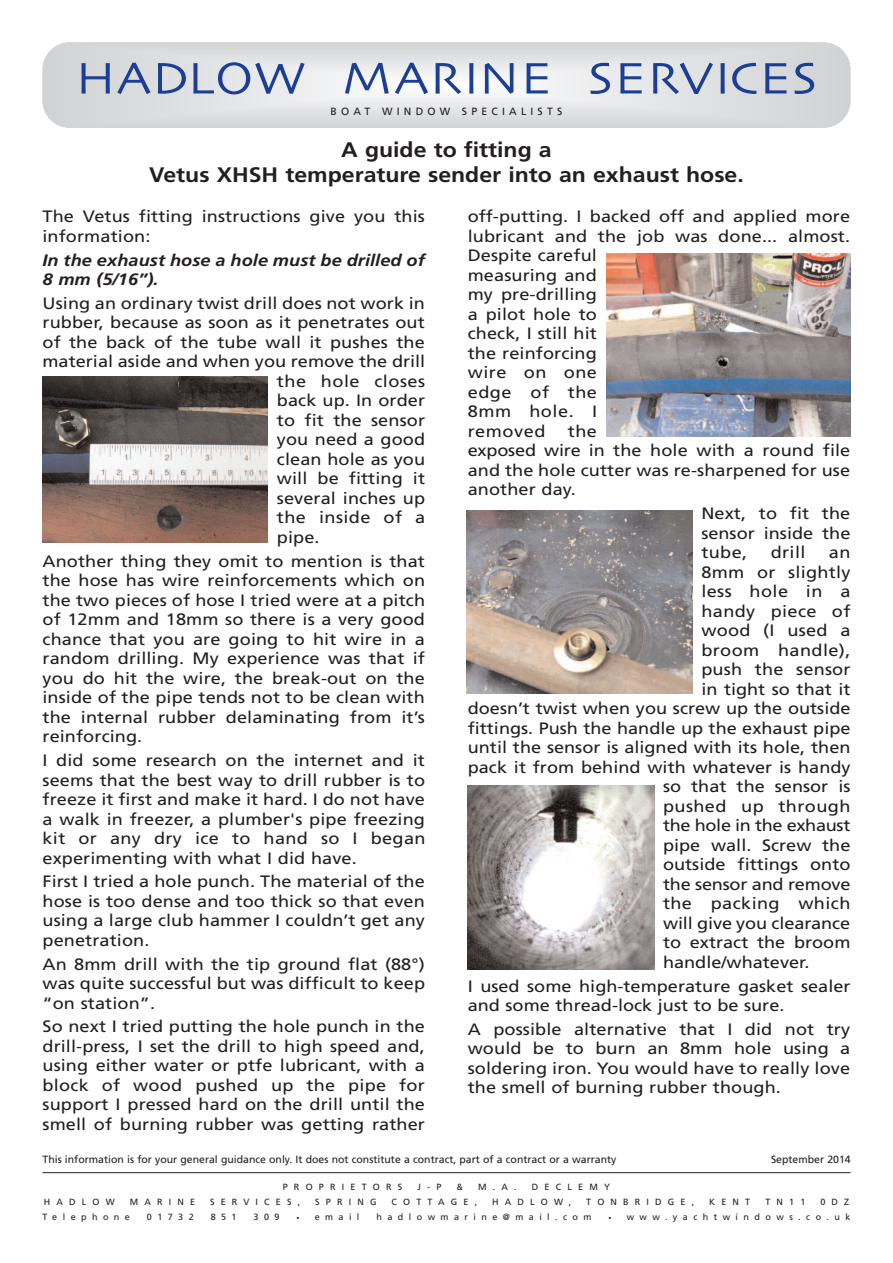
<style>
.page{position:relative;width:893px;height:1263px;background:#fff}
.page>*{position:absolute;margin:0;border:0;box-sizing:border-box;transform-origin:0 0}
.t1{font:46.5px "Skia";letter-spacing:.025em;color:#1b3f94;scale:1.1 1}
.t2{font:700 21px/25.2px "Frutiger";color:#231f20;text-align:center;scale:1.1 1}
.t3{font:16.5px/19.5px "Frutiger";letter-spacing:.005em;color:#231f20;text-align:justify;scale:1.1 1}
.t4{font:italic 700 16.5px/19.5px "Frutiger";letter-spacing:.005em;color:#231f20;scale:1.1 1}
.t5{font:16.5px "Frutiger";letter-spacing:-.015em;color:#231f20;scale:1.1 1}
.t6{font:16.5px "Frutiger";letter-spacing:.03em;color:#231f20;scale:1.1 1}
.t7{font:10.5px "Frutiger";color:#231f20}
.t8{font:10.5px "Frutiger";letter-spacing:.4em;color:#231f20}
.t9{font:9px "Frutiger";letter-spacing:.685em;color:#231f20}
.t10{font:9px "Frutiger";letter-spacing:.605em;color:#231f20}
.s1{font-size:6px}
</style>
<div class="page">
<svg style="left:49px;top:45px;width:795px;height:83px;background:#d5d6d8"></svg>
<div style="left:57px;top:43px;width:779px;height:84px;background:#d3d4d6"></div>
<div style="left:64px;top:44px;width:764px;height:83px;background:#d4d5d7"></div>
<div style="left:72px;top:44px;width:749px;height:82px;background:#d4d5d7"></div>
<div style="left:80px;top:45px;width:733px;height:80px;background:#d5d6d8"></div>
<div style="left:88px;top:46px;width:717px;height:78px;background:#d6d7d9"></div>
<div style="left:96px;top:47px;width:701px;height:76px;background:#d7d8da"></div>
<div style="left:103px;top:48px;width:687px;height:74px;background:#d8d9db"></div>
<svg style="left:111px;top:49px;width:671px;height:72px"></svg>
<div style="left:119px;top:49px;width:655px;height:72px;background:#d9dadc"></div>
<div style="left:127px;top:50px;width:639px;height:70px;background:#dadbdd"></div>
<div style="left:166px;top:55px;width:561px;height:61px;background:#dedfe1"></div>
<div style="left:205px;top:59px;width:483px;height:52px;background:#e2e3e5"></div>
<div style="left:236px;top:62px;width:421px;height:46px;background:#e6e7e9"></div>
<div style="left:267px;top:66px;width:359px;height:39px;background:#eaebec"></div>
<div style="left:298px;top:69px;width:297px;height:32px;background:#eeeeef"></div>
<div style="left:329px;top:72px;width:234px;height:26px;background:#f1f2f3"></div>
<div style="left:361px;top:76px;width:171px;height:18px;background:#f5f5f6"></div>
<div style="left:392px;top:79px;width:109px;height:12px;background:#f9f9f9"></div>
<div style="left:423px;top:83px;width:47px;height:5px;background:#fdfdfd"></div>
<hr style="left:43px;top:1172px;width:807px;height:1px;background:#231f20">
<img style="left:606px;top:253px;width:244px;height:183px">
<img style="left:467px;top:510px;width:225px;height:183px">
<img style="left:468px;top:785px;width:186px;height:184px">
<img style="left:43px;top:376px;width:225px;height:166px">
<h1 class="t1" style="left:76px;top:50px;width:676px">HADLOW MARINE SERVICES</h1>
<p class="t8" style="left:331px;top:107px;width:233px">BOAT WINDOW SPECIALISTS</p>
<p class="t2" style="left:149px;top:139px;width:542px">A guide to fitting a<br>Vetus XHSH temperature sender into an exhaust hose.</p>
<p class="t3" style="left:43px;top:208px;width:349px">The Vetus fitting instructions give you this information:</p>
<p class="t4" style="left:43px;top:251px;width:349px">In the exhaust hose a hole must be drilled of<br>8 mm (5/16”).</p>
<p class="t3" style="left:43px;top:295px;width:349px">Using an ordinary twist drill does not work in</p>
<p class="t3" style="left:43px;top:314px;width:349px">rubber, because as soon as it penetrates out</p>
<p class="t3" style="left:43px;top:334px;width:349px">of the back of the tube wall it pushes the</p>
<p class="t3" style="left:43px;top:353px;width:349px">material aside and when you remove the drill</p>
<p class="t6" style="left:277px;top:375px;width:136px">the hole closes</p>
<p class="t3" style="left:277px;top:392px;width:136px">back up. In order</p>
<p class="t3" style="left:277px;top:412px;width:136px">to fit the sensor</p>
<p class="t3" style="left:277px;top:431px;width:136px">you need a good</p>
<p class="t3" style="left:277px;top:451px;width:136px">clean hole as you</p>
<p class="t3" style="left:277px;top:470px;width:136px">will be fitting it</p>
<p class="t3" style="left:277px;top:490px;width:136px">several inches up</p>
<p class="t3" style="left:277px;top:509px;width:136px">the inside of a</p>
<p class="t3" style="left:277px;top:529px;width:40px">pipe.</p>
<p class="t3" style="left:43px;top:552px;width:349px">Another thing they omit to mention is that the hose has wire reinforcements which on the two pieces of hose I tried were at a pitch of 12mm and 18mm so there is a very good chance that you are going to hit wire in a random drilling. My experience was that if you do hit the wire, the break-out on the inside of the pipe tends not to be clean with the internal rubber delaminating from it’s reinforcing.</p>
<p class="t3" style="left:43px;top:752px;width:350px">I did some research on the internet and it seems that the best way to drill rubber is to freeze it first and make it hard. I do not have a walk in freezer, a plumber's pipe freezing kit or any dry ice to hand so I began experimenting with what I did have.</p>
<p class="t3" style="left:43px;top:873px;width:349px">First I tried a hole punch. The material of the hose is too dense and too thick so that even using a large club hammer I couldn’t get any penetration.</p>
<p class="t3" style="left:43px;top:955px;width:349px">An 8mm drill with the tip ground flat (88°) was quite successful but was difficult to keep “on station”.</p>
<p class="t3" style="left:43px;top:1018px;width:349px">So next I tried putting the hole punch in the drill-press, I set the drill to high speed and, using either water or ptfe lubricant, with a block of wood pushed up the pipe for support I pressed hard on the drill until the smell of burning rubber was getting rather</p>
<p class="t3" style="left:468px;top:208px;width:349px;text-align:left">off-putting. I backed off and applied more lubricant and the job was done... almost.<br>Despite careful<br>measuring and<br>my pre-drilling<br>a pilot hole to<br>check, I still hit<br>the reinforcing<br>wire on one<br>edge of the<br>8mm hole. I<br>removed</p>
<p class="t3" style="left:468px;top:423px;width:349px;text-align:left;text-indent:100px">the<br>exposed wire in the hole with a round file and the hole cutter was re-sharpened for use another day.</p>
<p class="t3" style="left:701px;top:505px;width:137px">Next, to fit the sensor inside the tube,</p>
<p class="t3" style="left:771px;top:544px;width:33px">drill</p>
<p class="t3" style="left:829px;top:544px;width:21px">an</p>
<p class="t3" style="left:701px;top:563px;width:137px">8mm or slightly</p>
<p class="t3" style="left:701px;top:583px;width:137px">less hole in a</p>
<p class="t3" style="left:701px;top:602px;width:137px">handy piece of</p>
<p class="t3" style="left:701px;top:622px;width:137px">wood (I used a</p>
<p class="t3" style="left:701px;top:641px;width:137px">broom handle),</p>
<p class="t3" style="left:701px;top:661px;width:137px">push the sensor</p>
<p class="t3" style="left:701px;top:680px;width:137px">in tight so that it</p>
<p class="t3" style="left:468px;top:700px;width:350px">doesn’t twist when you screw up the outside</p>
<p class="t3" style="left:468px;top:719px;width:349px">fittings. Push the handle up the exhaust pipe</p>
<p class="t3" style="left:468px;top:739px;width:349px">until the sensor is aligned with its hole, then</p>
<p class="t3" style="left:468px;top:758px;width:350px">pack it from behind with whatever is handy</p>
<p class="t3" style="left:663px;top:778px;width:172px">so that the sensor is</p>
<p class="t3" style="left:663px;top:797px;width:172px">pushed up through</p>
<p class="t5" style="left:663px;top:819px;width:172px">the hole in the exhaust</p>
<p class="t3" style="left:663px;top:836px;width:172px">pipe wall. Screw the</p>
<p class="t3" style="left:663px;top:856px;width:172px">outside fittings onto</p>
<p class="t3" style="left:663px;top:875px;width:172px">the sensor and remove</p>
<p class="t3" style="left:663px;top:895px;width:172px">the packing which</p>
<p class="t3" style="left:663px;top:914px;width:172px">will give you clearance</p>
<p class="t3" style="left:663px;top:934px;width:172px">to extract the broom</p>
<p class="t3" style="left:663px;top:953px;width:135px">handle/whatever.</p>
<p class="t3" style="left:468px;top:977px;width:349px">I used some high-temperature gasket sealer and some thread-lock just to be sure.</p>
<p class="t3" style="left:468px;top:1020px;width:349px">A possible alternative that I did not try would be to burn an 8mm hole using a soldering iron. You would have to really love the smell of burning rubber though.</p>
<p class="t7" style="left:43px;top:1155px;width:575px">This information is for your general guidance only. It does not constitute a contract, part of a contract or a warranty</p>
<p class="t7" style="left:771px;top:1155px;width:81px">September 2014</p>
<p class="t9" style="left:283px;top:1183px;width:121px">PROPRIETORS</p>
<p class="t9" style="left:417px;top:1183px;width:25px">J-P</p>
<p class="t9" style="left:456px;top:1183px;width:8px">&amp;</p>
<p class="t9" style="left:478px;top:1183px;width:40px">M.A.</p>
<p class="t9" style="left:532px;top:1183px;width:80px">DECLEMY</p>
<p class="t9" style="left:44px;top:1198px;width:72px">HADLOW</p>
<p class="t9" style="left:130px;top:1198px;width:67px">MARINE</p>
<p class="t9" style="left:210px;top:1198px;width:92px">SERVICES,</p>
<p class="t9" style="left:315px;top:1198px;width:63px">SPRING</p>
<p class="t9" style="left:392px;top:1198px;width:87px">COTTAGE,</p>
<p class="t9" style="left:492px;top:1198px;width:80px">HADLOW,</p>
<p class="t9" style="left:586px;top:1198px;width:109px">TONBRIDGE,</p>
<p class="t9" style="left:709px;top:1198px;width:42px">KENT</p>
<p class="t9" style="left:765px;top:1198px;width:41px">TN11</p>
<p class="t9" style="left:820px;top:1198px;width:30px">0DZ</p>
<p class="t10" style="left:43px;top:1213px;width:89px">Telephone</p>
<p class="t9" style="left:147px;top:1213px;width:48px">01732</p>
<p class="t9" style="left:211px;top:1213px;width:27px">851</p>
<p class="t9" style="left:254px;top:1213px;width:27px">309</p>
<p class="t9" style="left:296px;top:1213px;width:64px"><span class="s1">•</span> email</p>
<p class="t10" style="left:376px;top:1213px;width:217px">hadlowmarine@mail.com</p>
<p class="t10" style="left:608px;top:1213px;width:243px"><span class="s1">•</span> www.yachtwindows.co.uk</p>
</div>
